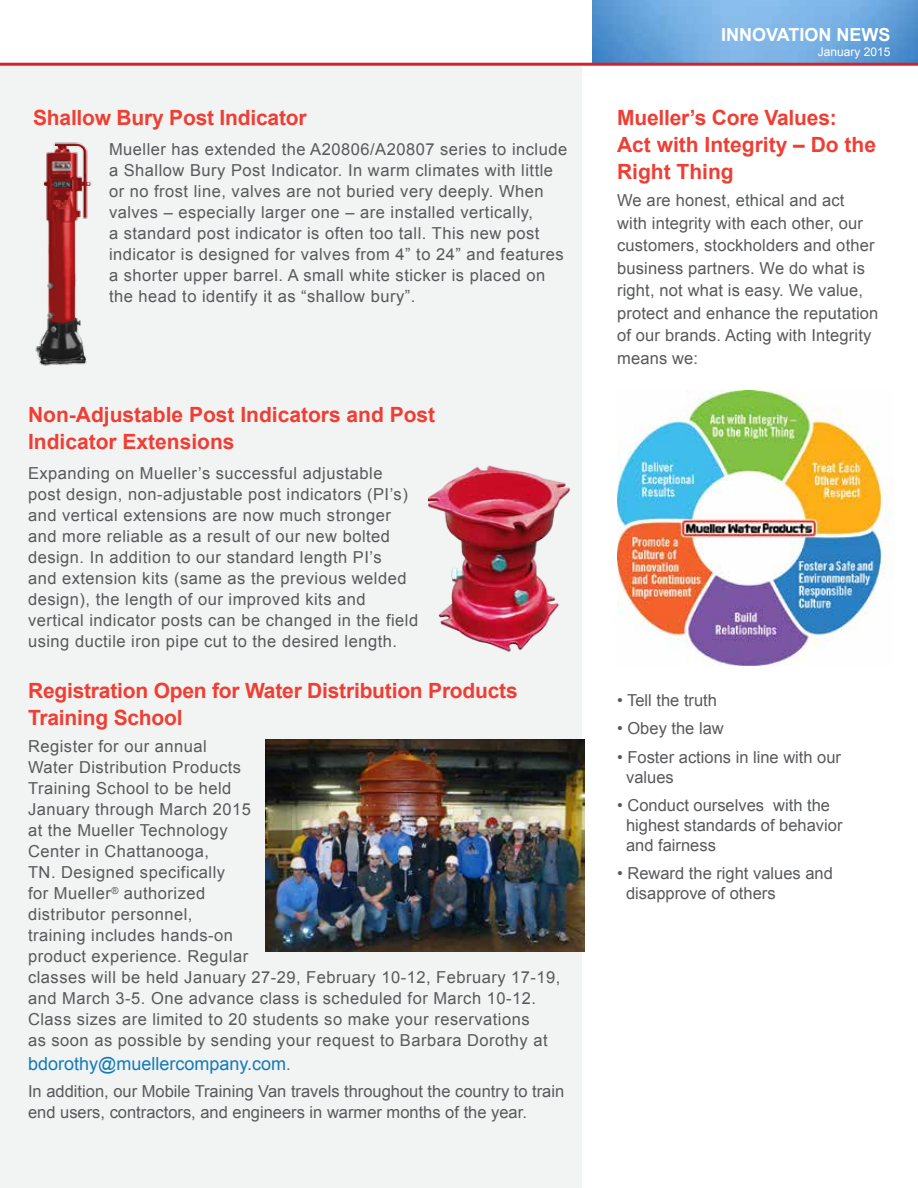
<style>
.page{position:relative;width:918px;height:1188px;background:#fff}
.page>*{position:absolute;margin:0;border:0;box-sizing:border-box;transform-origin:0 0}
.t1{font:700 21px/27px "Arial";letter-spacing:-.01em;color:#ef3e33}
.t2{font:18px "Arial";color:#127bb6}
.t3{font:700 18px "Arial";color:#fff}
.t4{font:16.5px/21px "Arial";letter-spacing:.03em;color:#58595b}
.t5{font:16.5px/19.8px "Arial";color:#58595b}
.t6{font:16.5px/22.5px "Arial";letter-spacing:.01em;color:#58595b}
.t7{font:12px "Arial";color:#fff}
.s1{font-size:16.5px;color:#58595b}
</style>
<div class="page">
<div style="left:0;top:66px;width:581px;height:1122px;background:#f2f3f3"></div>
<img style="left:593px;top:0;width:325px;height:63px">
<hr style="left:0;top:63px;width:918px;height:3px;background:#d2232a">
<img style="left:618px;top:390px;width:275px;height:275px">
<img style="left:35px;top:142px;width:57px;height:224px">
<img style="left:429px;top:465px;width:142px;height:187px">
<img style="left:266px;top:740px;width:318px;height:211px">
<p class="t1" style="left:33px;top:105px;width:275px">Shallow Bury Post Indicator</p>
<p class="t4" style="left:109px;top:139px;width:460px">Mueller has extended the A20806/A20807 series to include a Shallow Bury Post Indicator. In warm climates with little or no frost line, valves are not buried very deeply. When valves – especially larger one – are installed vertically,<br>a standard post indicator is often too tall. This new post indicator is designed for valves from 4” to 24” and features a shorter upper barrel. A small white sticker is placed on the head to identify it as “shallow bury”.</p>
<p class="t1" style="left:28px;top:402px;width:409px">Non-Adjustable Post Indicators and Post<br>Indicator Extensions</p>
<p class="t4" style="left:28px;top:463px;width:392px">Expanding on Mueller’s successful adjustable post design, non-adjustable post indicators (PI’s) and vertical extensions are now much stronger and more reliable as a result of our new bolted design. In addition to our standard length PI’s<br>and extension kits (same as the previous welded design), the length of our improved kits and vertical indicator posts can be changed in the field using ductile iron pipe cut to the desired length.</p>
<p class="t1" style="left:28px;top:678px;width:491px">Registration Open for Water Distribution Products<br>Training School</p>
<p class="t4" style="left:28px;top:736px;width:534px">Register for our annual<br>Water Distribution Products<br>Training School to be held<br>January through March 2015<br>at the Mueller Technology<br>Center in Chattanooga,<br>TN. Designed specifically<br>for Mueller<sup>®</sup> authorized<br>distributor personnel,<br>training includes hands-on<br>product experience. Regular<br>classes will be held January 27-29, February 10-12, February 17-19, and March 3-5. One advance class is scheduled for March 10-12.<br>Class sizes are limited to 20 students so make your reservations<br>as soon as possible by sending your request to Barbara Dorothy at</p>
<p class="t2" style="left:28px;top:1052px;width:264px">bdorothy@muellercompany.com<span class="s1">.</span></p>
<p class="t5" style="left:28px;top:1081px;width:538px;line-height:21px">In addition, our Mobile Training Van travels throughout the country to train end users, contractors, and engineers in warmer months of the year.</p>
<p class="t3" style="left:721px;top:23px;width:171px">INNOVATION NEWS</p>
<p class="t7" style="left:818px;top:44px;width:74px">January 2015</p>
<p class="t1" style="left:617px;top:105px;width:261px">Mueller’s Core Values:<br>Act with Integrity – Do the<br>Right Thing</p>
<p class="t6" style="left:617px;top:190px;width:263px">We are honest, ethical and act<br>with integrity with each other, our customers, stockholders and other business partners. We do what is right, not what is easy. We value, protect and enhance the reputation of our brands. Acting with Integrity means we:</p>
<p class="t5" style="left:617px;top:690px;width:101px">• Tell the truth</p>
<p class="t5" style="left:617px;top:719px;width:108px">• Obey the law</p>
<p class="t5" style="left:626px;top:747px;width:217px;text-indent:-9px">• Foster actions in line with our values</p>
<p class="t5" style="left:626px;top:796px;width:218px;text-indent:-9px">• Conduct ourselves with the highest standards of behavior and fairness</p>
<p class="t5" style="left:626px;top:864px;width:208px;text-indent:-9px">• Reward the right values and disapprove of others</p>
</div>
